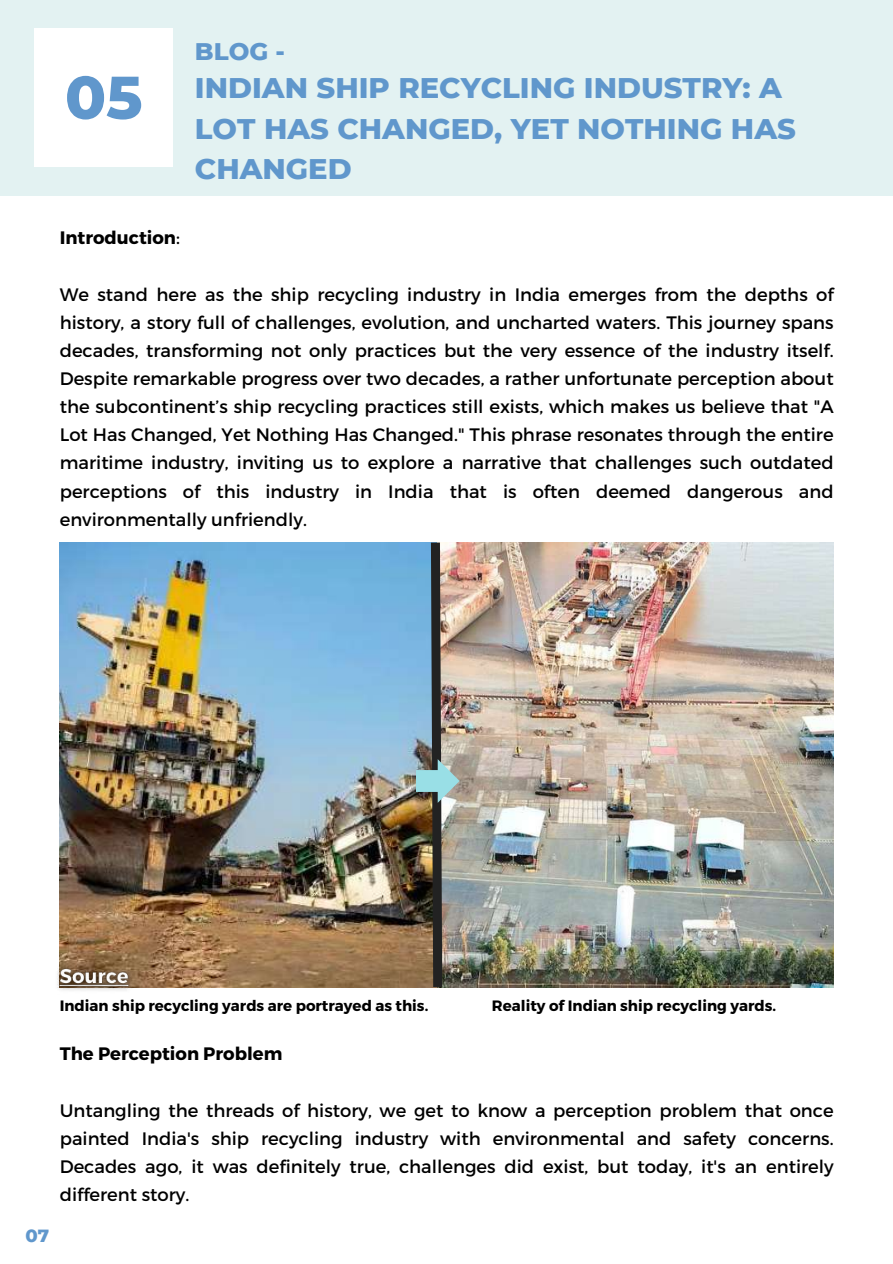
<style>
.page{position:relative;width:893px;height:1264px;background:#fff}
.page>*{position:absolute;margin:0;border:0;box-sizing:border-box;transform-origin:0 0}
.t1{font:800 60px "Montserrat";color:#6097cc}
.t2{font:800 28.95px/40.5px "Montserrat";color:#6097cc}
.t3{font:800 24.45px "Montserrat";color:#6097cc}
.t4{font:18px/28.2px "Montserrat";color:#000;text-align:justify}
.t5{font:700 18px "Montserrat";color:#000}
.t6{font:800 18px "Montserrat";color:#6097cc}
.t7{font:700 15px "Montserrat";color:#000}
.s1{font-weight:400}
</style>
<div class="page">
<div style="left:0;top:0;width:892px;height:196px;background:#e3f2f2"></div>
<div style="left:35px;top:29px;width:138px;height:138px;background:#fff"></div>
<img style="left:60px;top:542px;width:356px;height:445px">
<img style="left:459px;top:542px;width:374px;height:445px">
<img style="left:416px;top:542px;width:43px;height:446px">
<img style="left:57px;top:959px;width:81px;height:31px">
<h1 class="t1" style="left:65px;top:61px;width:79px">05</h1>
<h3 class="t3" style="left:195px;top:36px;width:91px">BLOG -</h3>
<h2 class="t2" style="left:195px;top:68px;width:602px">INDIAN SHIP RECYCLING INDUSTRY: A<br>LOT HAS CHANGED, YET NOTHING HAS<br>CHANGED</h2>
<p class="t5" style="left:60px;top:226px;width:122px">Introduction<span class="s1">:</span></p>
<p class="t4" style="left:60px;top:279px;width:775px">We stand here as the ship recycling industry in India emerges from the depths of history, a story full of challenges, evolution, and uncharted waters. This journey spans decades, transforming not only practices but the very essence of the industry itself.<br>Despite remarkable progress over two decades, a rather unfortunate perception about the subcontinent’s ship recycling practices still exists, which makes us believe that "A Lot Has Changed, Yet Nothing Has Changed." This phrase resonates through the entire maritime industry, inviting us to explore a narrative that challenges such outdated perceptions of this industry in India that is often deemed dangerous and environmentally unfriendly.</p>
<p class="t7" style="left:60px;top:995px;width:370px">Indian ship recycling yards are portrayed as this.</p>
<p class="t7" style="left:492px;top:995px;width:285px">Reality of Indian ship recycling yards.</p>
<p class="t6" style="left:25px;top:1224px;width:25px">07</p>
<p class="t5" style="left:60px;top:1042px;width:224px">The Perception Problem</p>
<p class="t4" style="left:60px;top:1095px;width:775px">Untangling the threads of history, we get to know a perception problem that once painted India's ship recycling industry with environmental and safety concerns.<br>Decades ago, it was definitely true, challenges did exist, but today, it's an entirely different story.</p>
</div>
